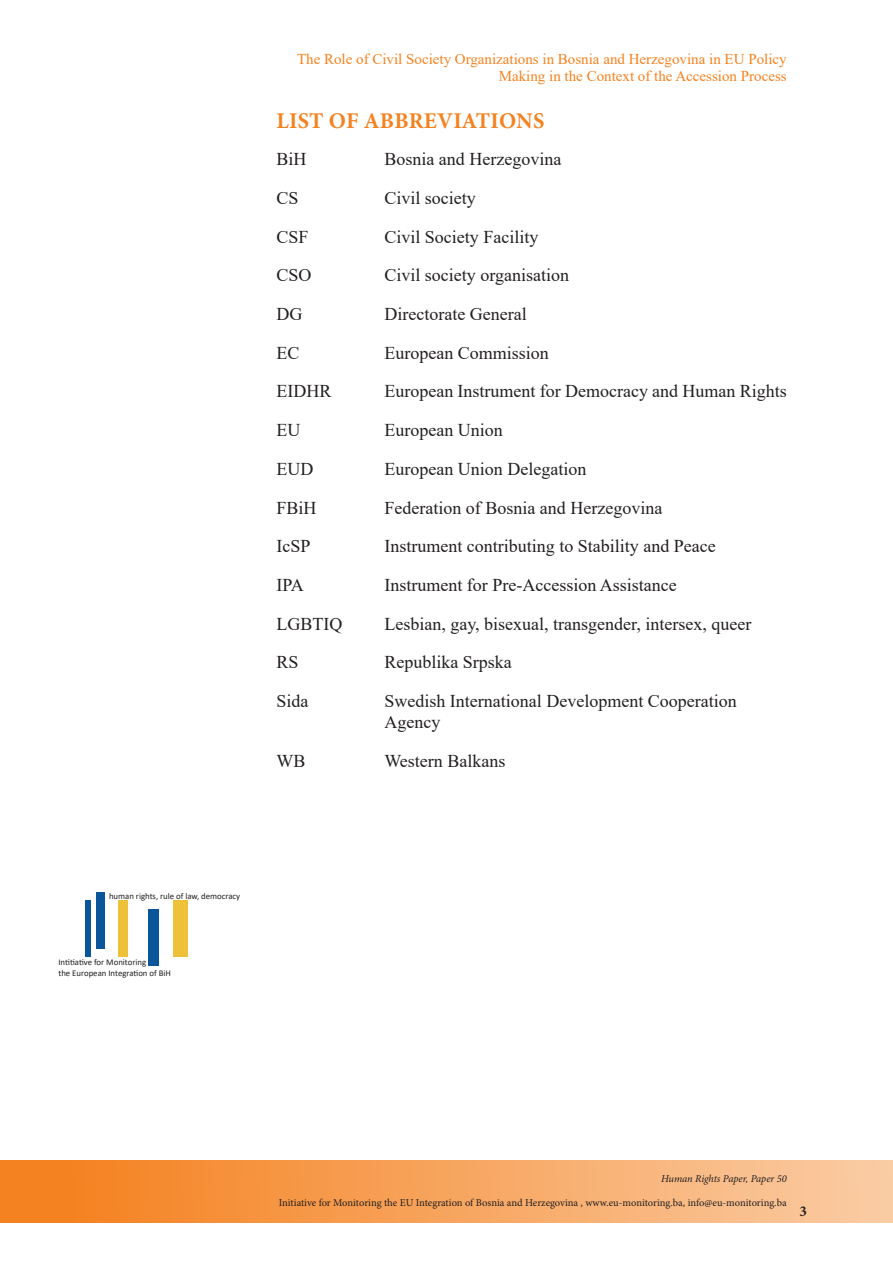
<style>
.page{position:relative;width:893px;height:1263px;background:#fff}
.page>*{position:absolute;margin:0;border:0;box-sizing:border-box;transform-origin:0 0}
.OBICNI_NASLOV{font:700 22.5px "Minion Pro";letter-spacing:.01em;color:#f58220}
.t1{font:18px/20.7px "Times New Roman";color:#231f20}
.t2{font:15px/17.2px "Times New Roman";color:#f58220;text-align:right}
.t3{font:700 15px "Minion Pro";color:#231f20}
.t4{font:10.5px "Minion Pro";color:#231f20}
.t5{font:italic 10.5px "Minion Pro";letter-spacing:-.01em;color:#231f20}
.t6{font:8.7px/10.5px "Calibri";color:#231f20}
</style>
<div class="page">
<div style="left:0;top:1160px;width:893px;height:62px;background:linear-gradient(to right,#f47d17,#facca5)"></div>
<div style="left:85px;top:900px;width:5px;height:57px;background:#0b569a"></div>
<div style="left:97px;top:892px;width:8px;height:57px;background:#0b569a"></div>
<div style="left:148px;top:909px;width:11px;height:56px;background:#0b569a"></div>
<div style="left:119px;top:900px;width:9px;height:57px;background:#efc139"></div>
<div style="left:174px;top:900px;width:14px;height:57px;background:#efc139"></div>
<p class="t2" style="left:297px;top:50px;width:491px">The Role of Civil Society Organizations in Bosnia and Herzegovina in EU Policy<br>Making in the Context of the Accession Process</p>
<p class="OBICNI_NASLOV" style="left:276px;top:104px;width:269px">LIST OF ABBREVIATIONS</p>
<p class="t1" style="left:276px;top:148px;width:32px">BiH</p>
<p class="t1" style="left:384px;top:148px;width:178px">Bosnia and Herzegovina</p>
<p class="t1" style="left:276px;top:187px;width:24px">CS</p>
<p class="t1" style="left:384px;top:187px;width:93px">Civil society</p>
<p class="t1" style="left:276px;top:226px;width:34px">CSF</p>
<p class="t1" style="left:384px;top:226px;width:156px">Civil Society Facility</p>
<p class="t1" style="left:276px;top:264px;width:37px">CSO</p>
<p class="t1" style="left:384px;top:264px;width:186px">Civil society organisation</p>
<p class="t1" style="left:276px;top:303px;width:27px">DG</p>
<p class="t1" style="left:384px;top:303px;width:144px">Directorate General</p>
<p class="t1" style="left:276px;top:342px;width:25px">EC</p>
<p class="t1" style="left:384px;top:342px;width:166px">European Commission</p>
<p class="t1" style="left:276px;top:380px;width:56px">EIDHR</p>
<p class="t1" style="left:384px;top:380px;width:404px">European Instrument for Democracy and Human Rights</p>
<p class="t1" style="left:276px;top:419px;width:25px">EU</p>
<p class="t1" style="left:384px;top:419px;width:120px">European Union</p>
<p class="t1" style="left:276px;top:458px;width:38px">EUD</p>
<p class="t1" style="left:384px;top:458px;width:203px">European Union Delegation</p>
<p class="t1" style="left:276px;top:497px;width:42px">FBiH</p>
<p class="t1" style="left:384px;top:497px;width:279px">Federation of Bosnia and Herzegovina</p>
<p class="t1" style="left:276px;top:535px;width:36px">IcSP</p>
<p class="t1" style="left:384px;top:535px;width:333px">Instrument contributing to Stability and Peace</p>
<p class="t1" style="left:276px;top:574px;width:29px">IPA</p>
<p class="t1" style="left:384px;top:574px;width:294px">Instrument for Pre-Accession Assistance</p>
<p class="t1" style="left:276px;top:613px;width:67px">LGBTIQ</p>
<p class="t1" style="left:384px;top:613px;width:368px">Lesbian, gay, bisexual, transgender, intersex, queer</p>
<p class="t1" style="left:276px;top:651px;width:24px">RS</p>
<p class="t1" style="left:384px;top:651px;width:129px">Republika Srpska</p>
<p class="t1" style="left:276px;top:690px;width:34px">Sida</p>
<p class="t1" style="left:384px;top:690px;width:354px">Swedish International Development Cooperation<br>Agency</p>
<p class="t1" style="left:276px;top:749px;width:30px">WB</p>
<p class="t1" style="left:384px;top:749px;width:123px">Western Balkans</p>
<p class="t6" style="left:109px;top:890px;width:133px">human rights, rule of law, democracy</p>
<p class="t6" style="left:58px;top:957px;width:114px">Intitiative for Monitoring<br>the European Integration of BiH</p>
<p class="t5" style="left:661px;top:1171px;width:127px">Human Rights Paper, Paper 50</p>
<p class="t4" style="left:279px;top:1195px;width:509px">Initiative for Monitoring the EU Integration of Bosnia and Herzegovina , www.eu-monitoring.ba, info@eu-monitoring.ba</p>
<p class="t3" style="left:800px;top:1200px;width:9px">3</p>
</div>
